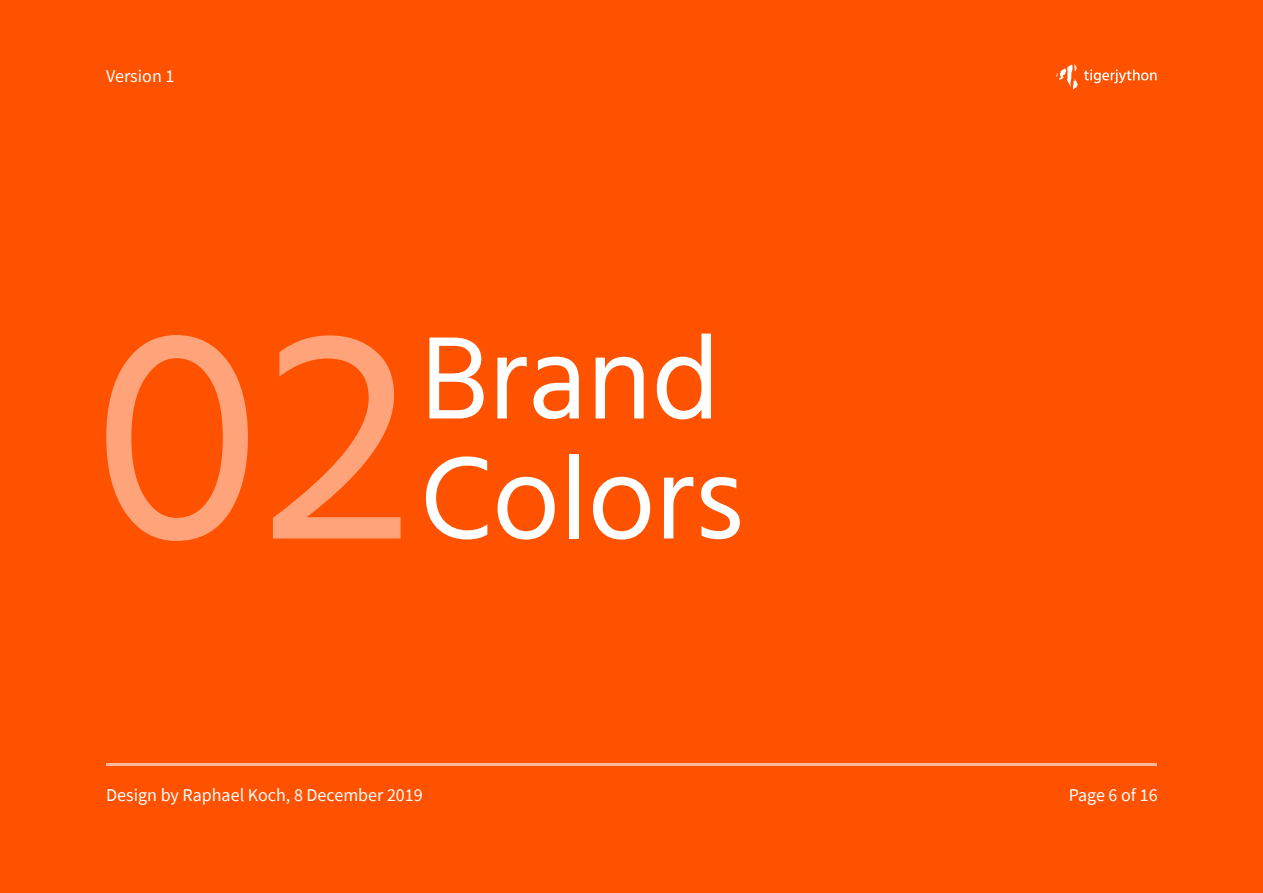
<style>
.page{position:relative;width:1263px;height:893px;background:#ff5200}
.page>*{position:absolute;margin:0;border:0;box-sizing:border-box;transform-origin:0 0}
.t1{font:307.2px "Hind";color:rgb(255 255 255/.48)}
.t2{font:120px/120px "Hind";color:#fff}
.t3{font:18px "Source Sans Pro";color:#fff}
</style>
<div class="page">
<hr style="left:106px;top:763px;width:1051px;height:2px;background:#ffb999">
<svg style="left:1056px;top:64px;width:22px;height:25px"></svg>
<svg style="left:1084px;top:69px;width:72px;height:14px"></svg>
<p class="t3" style="left:106px;top:69px;width:70px">Version 1</p>
<h1 class="t1" style="left:93px;top:253px;width:322px">02</h1>
<h2 class="t2" style="left:420px;top:317px;width:325px">Brand<br>Colors</h2>
<p class="t3" style="left:106px;top:787px;width:318px">Design by Raphael Koch, 8 December 2019</p>
<p class="t3" style="left:1069px;top:787px;width:90px">Page 6 of 16</p>
</div>
